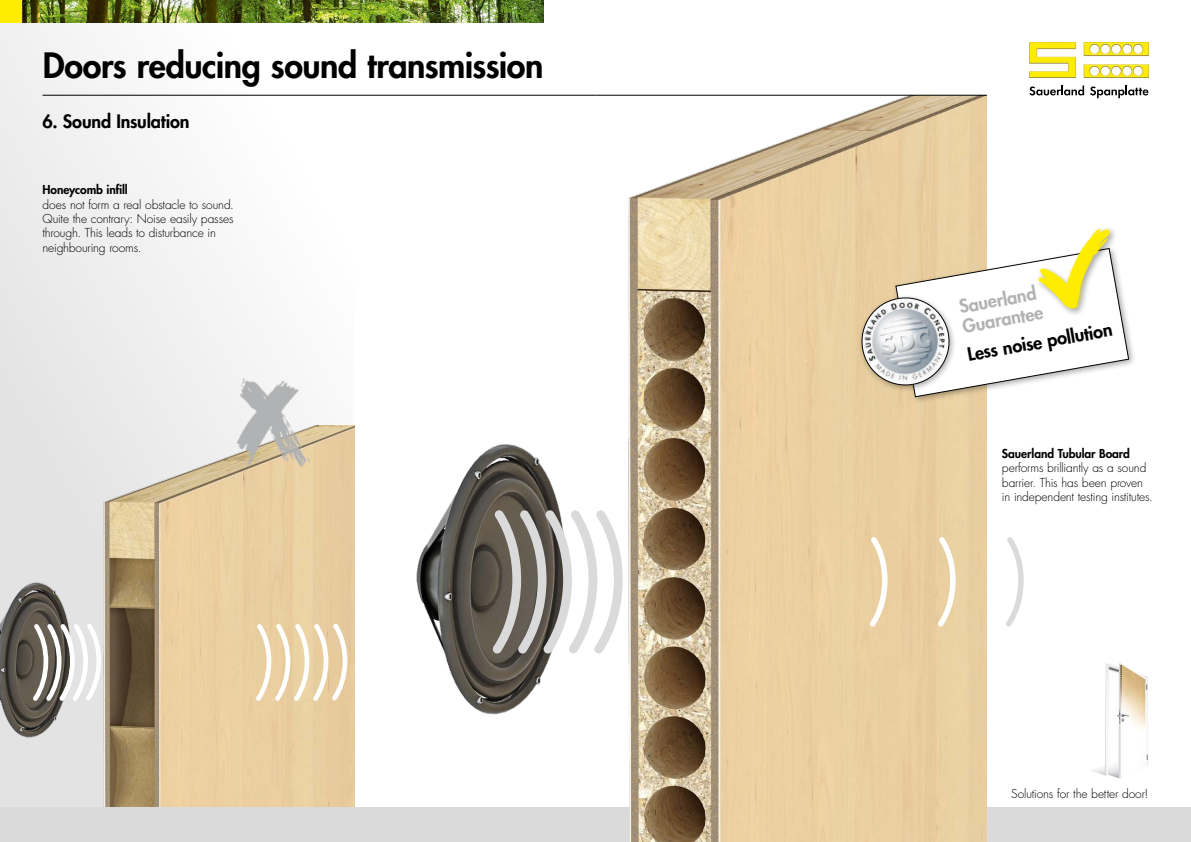
<style>
.page{position:relative;width:1191px;height:842px;background:#fff}
.page>*{position:absolute;margin:0;border:0;box-sizing:border-box;transform-origin:0 0}
.t1{font:800 34px "Futura LT Pro";letter-spacing:-.015em;color:#000}
.t2{font:800 18px "Futura LT Pro";letter-spacing:-.01em;color:#000}
.t3{font:800 18px/20px "Futura LT Pro";color:#b1b2b3}
.t4{font:300 12px/14.4px "Futura LT Pro";letter-spacing:-.01em;color:#000}
.t5{font:800 12px "Futura LT Pro";letter-spacing:-.005em;color:#000}
</style>
<div class="page">
<div style="left:0;top:18px;width:354px;height:824px;background:linear-gradient(to right,#e7e7e7,#fff)"></div>
<img style="left:86px;top:425px;width:268px;height:383px">
<div style="left:595px;top:808px;width:596px;height:34px;background:#dadada"></div>
<div style="left:0;top:808px;width:595px;height:34px;background:#dadada"></div>
<img style="left:226px;top:365px;width:92px;height:114px">
<img style="left:222px;top:370px;width:88px;height:101px">
<img style="left:0;top:567px;width:88px;height:196px">
<svg style="left:33px;top:623px;width:68px;height:78px"></svg>
<svg style="left:256px;top:623px;width:91px;height:78px"></svg>
<img style="left:595px;top:96px;width:391px;height:746px">
<img style="left:416px;top:414px;width:180px;height:345px">
<svg style="left:492px;top:510px;width:131px;height:143px"></svg>
<svg style="left:869px;top:537px;width:19px;height:90px"></svg>
<svg style="left:937px;top:537px;width:19px;height:90px"></svg>
<svg style="left:1006px;top:537px;width:18px;height:90px"></svg>
<div style="left:892px;top:245px;width:244px;height:160px;background:#000;opacity:.35"></div>
<svg style="left:858px;top:248px;width:271px;height:149px"></svg>
<div style="left:1035px;top:225px;width:82px;height:91px;background:#fff"></div>
<img style="left:1030px;top:228px;width:91px;height:86px">
<div style="left:0;top:0;width:23px;height:23px;background:#ffed00"></div>
<img style="left:1091px;top:663px;width:57px;height:116px">
<svg style="left:1029px;top:86px;width:55px;height:9px"></svg>
<svg style="left:1090px;top:86px;width:58px;height:12px"></svg>
<img style="left:1029px;top:43px;width:119px;height:35px">
<hr style="left:43px;top:95px;width:552px;height:1px;background:#000">
<hr style="left:595px;top:95px;width:391px;height:1px;background:#000">
<img style="left:23px;top:0;width:520px;height:23px">
<h1 class="t1" style="left:43px;top:40px;width:502px">Doors reducing sound transmission</h1>
<h2 class="t2" style="left:43px;top:108px;width:148px">6. Sound Insulation</h2>
<p class="t5" style="left:43px;top:181px;width:87px">Honeycomb infill</p>
<p class="t4" style="left:43px;top:197px;width:193px">does not form a real obstacle to sound.<br>Quite the contrary: Noise easily passes through. This leads to disturbance in neighbouring rooms.</p>
<h2 class="t3" style="left:957px;top:296px;width:83px;rotate:-10deg">Sauerland<br>Guarantee</h2>
<h2 class="t2" style="left:965px;top:341px;width:148px;rotate:-10deg">Less noise pollution</h2>
<p class="t5" style="left:1002px;top:444px;width:130px">Sauerland Tubular Board</p>
<p class="t4" style="left:1002px;top:461px;width:152px">performs brilliantly as a sound barrier. This has been proven in independent testing institutes.</p>
<p class="t4" style="left:1011px;top:786px;width:139px">Solutions for the better door!</p>
</div>
